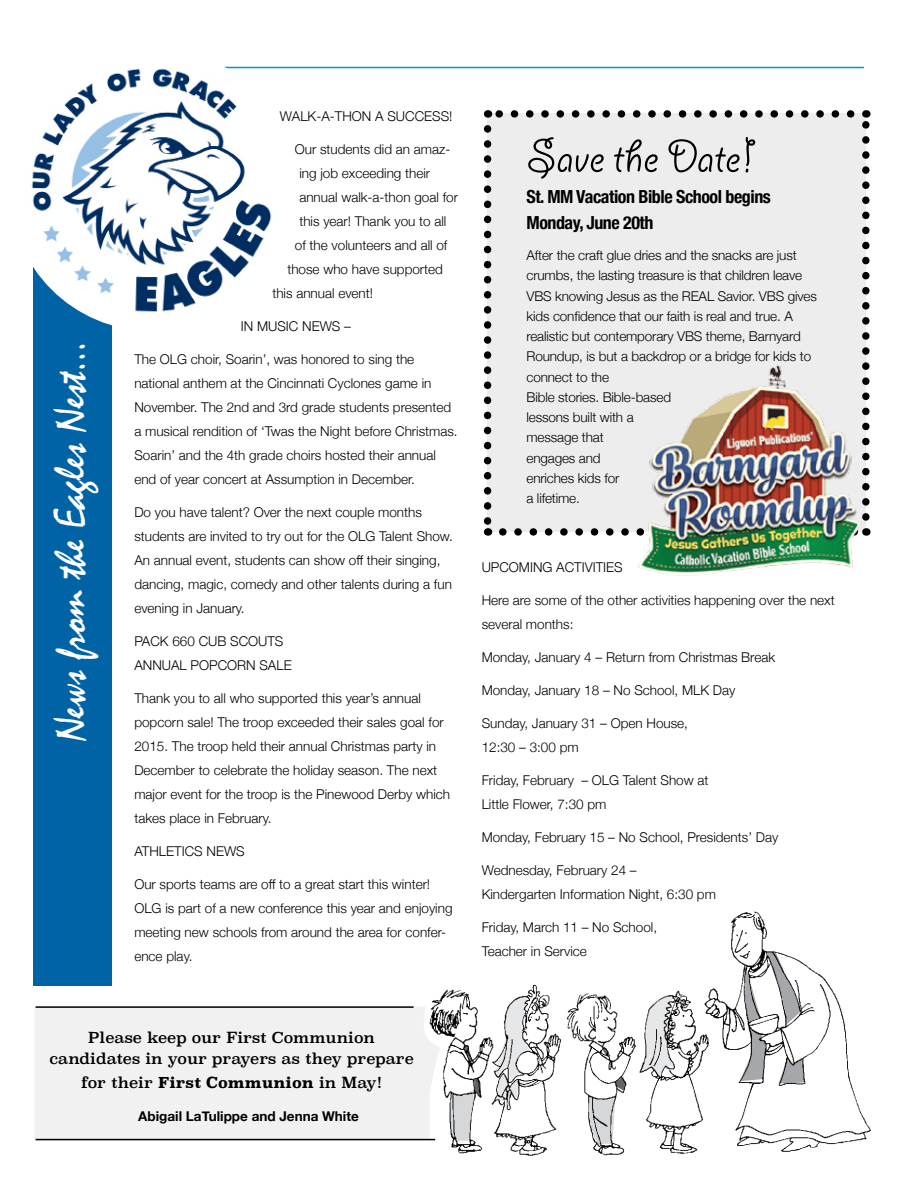
<style>
.page{position:relative;width:918px;height:1188px;background:#fff}
.page>*{position:absolute;margin:0;border:0;box-sizing:border-box;transform-origin:0 0}
.t1{font:51px "Giddyup Std";color:#000}
.t2{font:45px "Mistral";color:#fff}
.t3{font:700 condensed 18px/25.5px "Helvetica Neue";letter-spacing:-.025em;color:#000}
.t4{font:15px/21px "Superclarendon";color:#000;text-align:center}
.t5{font:300 13.5px/24px "Helvetica Neue";color:#000}
.t6{font:700 13.5px "Helvetica Neue";color:#000}
.s1{font-weight:700}
</style>
<div class="page">
<hr style="left:33px;top:67px;width:831px;height:1px;background:#0095da">
<div style="left:33px;top:214px;width:79px;height:772px;background:#0063a6"></div>
<div style="left:10px;top:47px;width:284px;height:284px;background:#fff;border-radius:50%"></div>
<img style="left:31px;top:66px;width:248px;height:257px">
<div style="left:35px;top:1007px;width:387px;height:134px;background:#f1f1f2"></div>
<img style="left:422px;top:911px;width:449px;height:245px">
<hr style="left:36px;top:1139px;width:399px;height:1px;background:#000">
<hr style="left:36px;top:1006px;width:378px;height:2px;background:#000">
<div style="left:488px;top:114px;width:378px;height:418px;background:#ededee"></div>
<svg style="left:503px;top:528px;width:111px;height:8px"></svg>
<svg style="left:495px;top:110px;width:356px;height:8px"></svg>
<svg style="left:484px;top:129px;width:7px;height:407px"></svg>
<svg style="left:862px;top:110px;width:8px;height:243px"></svg>
<img style="left:621px;top:353px;width:250px;height:223px">
<h2 class="t2" style="left:46px;top:741px;width:401px;rotate:-90deg">News from the Eagles Nest...</h2>
<p class="t5" style="left:280px;top:103px;width:174px">WALK-A-THON A SUCCESS!</p>
<p class="t5" style="left:295px;top:136px;width:157px">Our students did an amaz-</p>
<p class="t5" style="left:299px;top:160px;width:132px">ing job exceeding their</p>
<p class="t5" style="left:299px;top:184px;width:160px">annual walk-a-thon goal for</p>
<p class="t5" style="left:299px;top:208px;width:149px">this year! Thank you to all</p>
<p class="t5" style="left:295px;top:232px;width:154px">of the volunteers and all of</p>
<p class="t5" style="left:287px;top:256px;width:157px">those who have supported</p>
<p class="t5" style="left:272px;top:280px;width:102px">this annual event!</p>
<p class="t5" style="left:241px;top:313px;width:112px">IN MUSIC NEWS –</p>
<p class="t5" style="left:134px;top:346px;width:325px">The OLG choir, Soarin’, was honored to sing the national anthem at the Cincinnati Cyclones game in November. The 2nd and 3rd grade students presented a musical rendition of ‘Twas the Night before Christmas.<br>Soarin’ and the 4th grade choirs hosted their annual end of year concert at Assumption in December.</p>
<p class="t5" style="left:134px;top:499px;width:320px">Do you have talent? Over the next couple months students are invited to try out for the OLG Talent Show.<br>An annual event, students can show off their singing, dancing, magic, comedy and other talents during a fun evening in January.</p>
<p class="t5" style="left:134px;top:628px;width:159px">PACK 660 CUB SCOUTS<br>ANNUAL POPCORN SALE</p>
<p class="t5" style="left:134px;top:685px;width:317px">Thank you to all who supported this year’s annual popcorn sale! The troop exceeded their sales goal for 2015. The troop held their annual Christmas party in December to celebrate the holiday season. The next major event for the troop is the Pinewood Derby which takes place in February.</p>
<p class="t5" style="left:134px;top:838px;width:112px">ATHLETICS NEWS</p>
<p class="t5" style="left:134px;top:871px;width:320px">Our sports teams are off to a great start this winter!<br>OLG is part of a new conference this year and enjoying meeting new schools from around the area for confer&shy;ence play.</p>
<h1 class="t1" style="left:526px;top:129px;width:229px">Save the Date!</h1>
<h3 class="t3" style="left:526px;top:183px;width:246px">St. MM Vacation Bible School begins<br>Monday, June 20th</h3>
<p class="t5" style="left:526px;top:244px;width:292px;line-height:20.2px">After the craft glue dries and the snacks are just crumbs, the lasting treasure is that children leave<br>VBS knowing Jesus as the REAL Savior. VBS gives kids confidence that our faith is real and true. A realistic but contemporary VBS theme, Barnyard<br>Roundup, is but a backdrop or a bridge for kids to connect to the<br>Bible stories. Bible-based<br>lessons built with a<br>message that<br>engages and<br>enriches kids for<br>a lifetime.</p>
<p class="t5" style="left:482px;top:555px;width:143px">UPCOMING ACTIVITIES</p>
<p class="t5" style="left:482px;top:588px;width:355px">Here are some of the other activities happening over the next several months:</p>
<p class="t5" style="left:482px;top:645px;width:295px">Monday, January 4 – Return from Christmas Break</p>
<p class="t5" style="left:482px;top:678px;width:255px">Monday, January 18 – No School, MLK Day</p>
<p class="t5" style="left:482px;top:711px;width:208px">Sunday, January 31 – Open House,<br>12:30 – 3:00 pm</p>
<p class="t5" style="left:482px;top:768px;width:228px">Friday, February – OLG Talent Show at<br>Little Flower, 7:30 pm</p>
<p class="t5" style="left:482px;top:825px;width:298px">Monday, February 15 – No School, Presidents’ Day</p>
<p class="t5" style="left:482px;top:858px;width:236px">Wednesday, February 24 –<br>Kindergarten Information Night, 6:30 pm</p>
<p class="t5" style="left:482px;top:915px;width:177px">Friday, March 11 – No School,<br>Teacher in Service</p>
<p class="t4" style="left:49px;top:1028px;width:366px">Please keep our First Communion candidates in your prayers as they prepare</p>
<p class="t4" style="left:81px;top:1073px;width:303px">for their <span class="s1">First Communion</span> in May!</p>
<p class="t6" style="left:138px;top:1105px;width:222px">Abigail LaTulippe and Jenna White</p>
</div>
